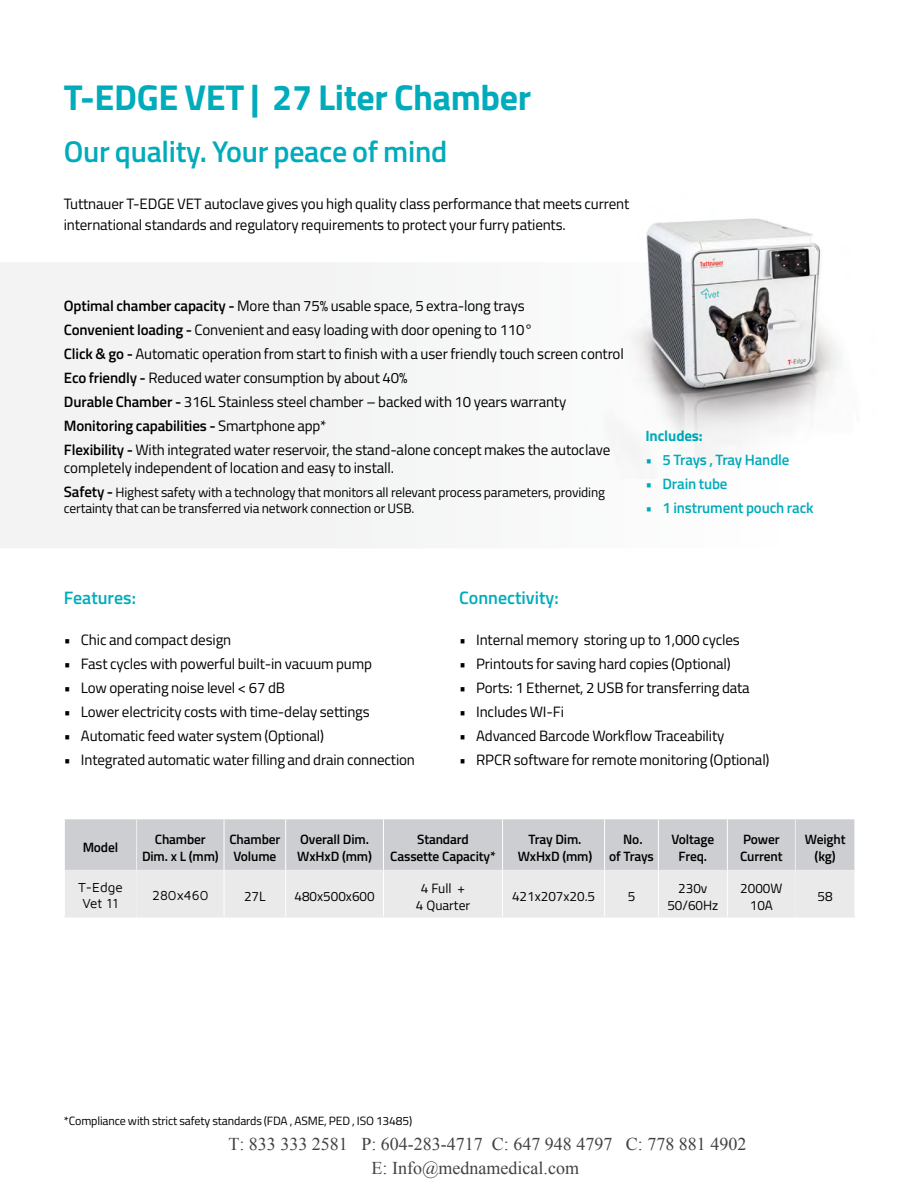
<style>
.page{position:relative;width:918px;height:1188px;background:#fff}
.page>*{position:absolute;margin:0;border:0;box-sizing:border-box;transform-origin:0 0}
.t1{font:700 36px "Titillium Web";letter-spacing:-.01em;color:#00acbb}
.t2{font:600 30px "Titillium Web";letter-spacing:-.01em;color:#00acbb}
.t3{font:600 18px "Titillium Web";color:#00acbb}
.t4{font:15px/24px "Titillium Web";letter-spacing:-.01em;color:#000}
.t5{font:600 15px "Titillium Web";letter-spacing:-.01em;color:#00acbb}
.t6{font:700 15px "Titillium Web";letter-spacing:-.01em;color:#00acbb}
.t7{font:13.5px/16.5px "Titillium Web";letter-spacing:-.01em;color:#000;text-align:center}
.t8{font:600 13.5px/16.5px "Titillium Web";letter-spacing:-.01em;color:#000;text-align:center}
.t9{font:13.5px/16.2px "Maven Pro";color:#000;text-align:center}
.t10{font:12px "Titillium Web";letter-spacing:-.01em;color:#000}
.s1{font-weight:600}
.s2{font-weight:600;font-size:15px}
</style>
<div class="page">
<div style="left:0;top:263px;width:409px;height:285px;background:#f3f3f4"></div>
<svg style="left:65px;top:819px;width:790px;height:98px;background:#dbdbdd"></svg>
<hr style="left:224px;top:871px;width:1px;height:46px;background:#fff">
<hr style="left:285px;top:871px;width:1px;height:46px;background:#fff">
<hr style="left:383px;top:871px;width:1px;height:46px;background:#fff">
<hr style="left:502px;top:871px;width:1px;height:46px;background:#fff">
<hr style="left:604px;top:871px;width:1px;height:46px;background:#fff">
<hr style="left:658px;top:871px;width:1px;height:46px;background:#fff">
<hr style="left:727px;top:871px;width:1px;height:46px;background:#fff">
<hr style="left:65px;top:870px;width:71px;height:1px;background:#ededee">
<hr style="left:137px;top:870px;width:87px;height:1px;background:#ededee">
<hr style="left:64px;top:917px;width:73px;height:1px;background:#ededee">
<hr style="left:137px;top:917px;width:87px;height:1px;background:#ededee">
<hr style="left:224px;top:870px;width:62px;height:1px;background:#ededee">
<hr style="left:224px;top:917px;width:62px;height:1px;background:#ededee">
<hr style="left:286px;top:870px;width:97px;height:1px;background:#ededee">
<hr style="left:286px;top:917px;width:97px;height:1px;background:#ededee">
<hr style="left:383px;top:870px;width:120px;height:1px;background:#ededee">
<hr style="left:383px;top:917px;width:120px;height:1px;background:#ededee">
<hr style="left:503px;top:870px;width:102px;height:1px;background:#ededee">
<hr style="left:503px;top:917px;width:102px;height:1px;background:#ededee">
<hr style="left:605px;top:870px;width:53px;height:1px;background:#ededee">
<hr style="left:605px;top:917px;width:53px;height:1px;background:#ededee">
<hr style="left:658px;top:870px;width:69px;height:1px;background:#ededee">
<hr style="left:658px;top:917px;width:69px;height:1px;background:#ededee">
<hr style="left:727px;top:870px;width:68px;height:1px;background:#ededee">
<hr style="left:727px;top:917px;width:68px;height:1px;background:#ededee">
<hr style="left:796px;top:870px;width:59px;height:1px;background:#ededee">
<hr style="left:795px;top:917px;width:60px;height:1px;background:#ededee">
<hr style="left:224px;top:819px;width:1px;height:51px;background:#fff">
<hr style="left:285px;top:819px;width:1px;height:51px;background:#fff">
<hr style="left:383px;top:819px;width:1px;height:51px;background:#fff">
<hr style="left:502px;top:819px;width:1px;height:51px;background:#fff">
<hr style="left:604px;top:819px;width:1px;height:51px;background:#fff">
<hr style="left:658px;top:819px;width:1px;height:51px;background:#fff">
<hr style="left:727px;top:819px;width:1px;height:51px;background:#fff">
<hr style="left:136px;top:819px;width:1px;height:51px;background:#f0f0f0">
<hr style="left:795px;top:819px;width:1px;height:51px;background:#f0f0f0">
<hr style="left:136px;top:870px;width:1px;height:47px;background:#f0f0f0">
<hr style="left:795px;top:870px;width:1px;height:47px;background:#f0f0f0">
<img style="left:622px;top:218px;width:219px;height:245px">
<h1 class="t1" style="left:64px;top:70px;width:469px">T-EDGE VET | 27 Liter Chamber</h1>
<h2 class="t2" style="left:64px;top:129px;width:385px">Our quality. Your peace of mind</h2>
<p class="t4" style="left:64px;top:192px;width:567px;line-height:21px">Tuttnauer T-EDGE VET autoclave gives you high quality class performance that meets current international standards and regulatory requirements to protect your furry patients.</p>
<p class="t4" style="left:64px;top:293px;width:561px"><span class="s1">Optimal chamber capacity -</span> More than 75% usable space, 5 extra-long trays<br><span class="s1">Convenient loading -</span> Convenient and easy loading with door opening to 110°<br><span class="s1">Click &amp; go -</span> Automatic operation from start to finish with a user friendly touch screen control <span class="s1">Eco friendly -</span> Reduced water consumption by about 40%<br><span class="s1">Durable Chamber -</span> 316L Stainless steel chamber – backed with 10 years warranty <span class="s1">Monitoring capabilities -</span> Smartphone app*<br><span class="s1">Flexibility -</span> With integrated water reservoir, the stand-alone concept makes the autoclave</p>
<p class="t4" style="left:64px;top:455px;width:332px">completely independent of location and easy to install.</p>
<p class="t7" style="left:64px;top:483px;width:543px;text-align:left"><span class="s2">Safety -</span> Highest safety with a technology that monitors all relevant process parameters, providing certainty that can be transferred via network connection or USB.</p>
<p class="t6" style="left:645px;top:424px;width:59px">Includes:</p>
<p class="t5" style="left:645px;top:448px;width:146px">• 5 Trays , Tray Handle</p>
<p class="t5" style="left:645px;top:472px;width:84px">• Drain tube</p>
<p class="t5" style="left:645px;top:496px;width:170px">• 1 instrument pouch rack</p>
<p class="t3" style="left:64px;top:585px;width:74px">Features:</p>
<p class="t3" style="left:459px;top:585px;width:101px">Connectivity:</p>
<p class="t4" style="left:64px;top:627px;width:169px">• Chic and compact design</p>
<p class="t4" style="left:64px;top:651px;width:310px">• Fast cycles with powerful built-in vacuum pump</p>
<p class="t4" style="left:64px;top:675px;width:223px">• Low operating noise level &lt; 67 dB</p>
<p class="t4" style="left:64px;top:699px;width:307px">• Lower electricity costs with time-delay settings</p>
<p class="t4" style="left:64px;top:723px;width:262px">• Automatic feed water system (Optional)</p>
<p class="t4" style="left:64px;top:747px;width:353px">• Integrated automatic water filling and drain connection</p>
<p class="t4" style="left:459px;top:627px;width:282px">• Internal memory storing up to 1,000 cycles</p>
<p class="t4" style="left:459px;top:651px;width:273px">• Printouts for saving hard copies (Optional)</p>
<p class="t4" style="left:459px;top:675px;width:292px">• Ports: 1 Ethernet, 2 USB for transferring data</p>
<p class="t4" style="left:459px;top:699px;width:106px">• Includes WI-Fi</p>
<p class="t4" style="left:459px;top:723px;width:267px">• Advanced Barcode Workflow Traceability</p>
<p class="t4" style="left:459px;top:747px;width:312px">• RPCR software for remote monitoring (Optional)</p>
<p class="t8" style="left:83px;top:839px;width:37px">Model</p>
<p class="t8" style="left:142px;top:831px;width:78px">Chamber<br>Dim. x L (mm)</p>
<p class="t8" style="left:229px;top:831px;width:53px;text-align:left">Chamber<br>Volume</p>
<p class="t8" style="left:297px;top:831px;width:76px;text-align:left">Overall Dim.<br>WxHxD (mm)</p>
<p class="t8" style="left:390px;top:831px;width:107px">Standard<br>Cassette Capacity*</p>
<p class="t8" style="left:518px;top:831px;width:76px">Tray Dim.<br>WxHxD (mm)</p>
<p class="t8" style="left:609px;top:831px;width:46px">No.<br>of Trays</p>
<p class="t8" style="left:671px;top:831px;width:44px">Voltage<br>Freq.</p>
<p class="t8" style="left:740px;top:831px;width:44px;text-align:left">Power<br>Current</p>
<p class="t8" style="left:805px;top:831px;width:42px">Weight (kg)</p>
<p class="t9" style="left:78px;top:879px;width:46px">T-Edge<br>Vet 11</p>
<p class="t9" style="left:152px;top:887px;width:58px">280x460</p>
<p class="t7" style="left:244px;top:888px;width:23px">27L</p>
<p class="t7" style="left:294px;top:888px;width:82px">480x500x600</p>
<p class="t7" style="left:416px;top:880px;width:56px">4 Full +<br>4 Quarter</p>
<p class="t7" style="left:512px;top:888px;width:85px">421x207x20.5</p>
<p class="t7" style="left:628px;top:888px;width:9px">5</p>
<p class="t7" style="left:667px;top:880px;width:53px">230v<br>50/60Hz</p>
<p class="t7" style="left:740px;top:880px;width:44px">2000W<br>10A</p>
<p class="t7" style="left:818px;top:888px;width:17px">58</p>
<p class="t10" style="left:64px;top:1112px;width:350px">*Compliance with strict safety standards (FDA , ASME, PED , ISO 13485)</p>
</div>
